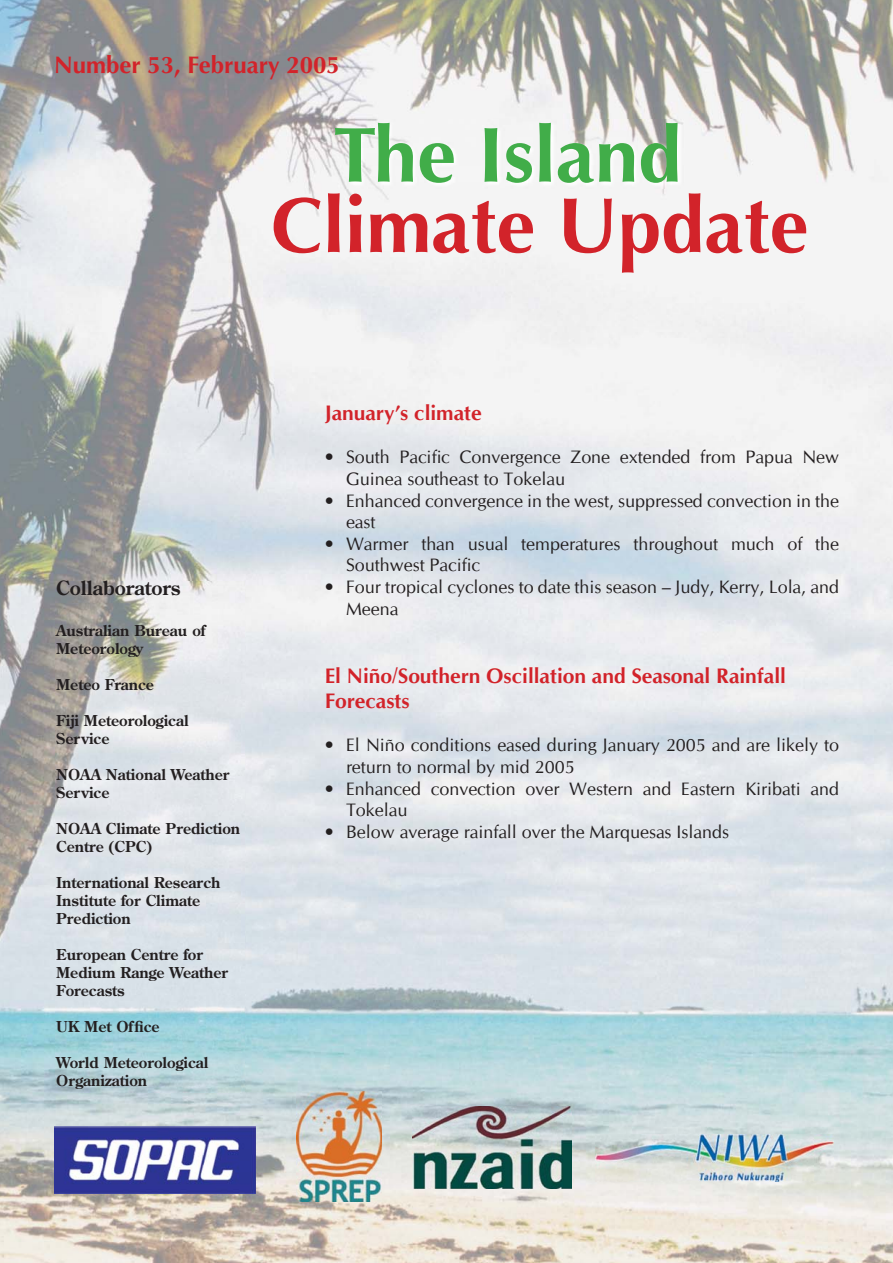
<style>
.page{position:relative;width:893px;height:1263px;background:#fff}
.page>*{position:absolute;margin:0;border:0;box-sizing:border-box;transform-origin:0 0}
.t1{font:700 78px "Optima";color:#d2232a}
.t2{font:700 78px "Optima";color:#41ad49}
.t3{font:700 24px "Optima";color:#d2232a}
.t4{font:700 21px/25.2px "CG Omega";color:#d2232a}
.t5{font:700 19.5px "Century Old Style Std";color:#231f20}
.t6{font:18px/21.6px "CG Omega";color:#231f20}
.t7{font:700 15px/18px "Century Old Style Std";color:#231f20}
</style>
<div class="page">
<img style="left:0;top:0;width:892px;height:1263px">
<img style="left:332px;top:120px;width:352px;height:69px">
<img style="left:56px;top:581px;width:188px;height:511px">
<img style="left:595px;top:1135px;width:238px;height:46px">
<img style="left:412px;top:1106px;width:159px;height:82px">
<img style="left:297px;top:1091px;width:85px;height:111px">
<img style="left:54px;top:1127px;width:201px;height:66px">
<h2 class="t3" style="left:54px;top:54px;width:287px">Number 53, February 2005</h2>
<h1 class="t2" style="left:333px;top:123px;width:350px">The Island</h1>
<h1 class="t1" style="left:271px;top:193px;width:539px">Climate Update</h1>
<p class="t5" style="left:56px;top:579px;width:126px">Collaborators</p>
<p class="t7" style="left:56px;top:623px;width:151px">Australian Bureau of<br>Meteorology</p>
<p class="t7" style="left:56px;top:677px;width:99px">Meteo France</p>
<p class="t7" style="left:56px;top:713px;width:134px">Fiji Meteorological<br>Service</p>
<p class="t7" style="left:56px;top:767px;width:175px">NOAA National Weather<br>Service</p>
<p class="t7" style="left:56px;top:821px;width:185px">NOAA Climate Prediction<br>Centre (CPC)</p>
<p class="t7" style="left:56px;top:875px;width:166px">International Research<br>Institute for Climate<br>Prediction</p>
<p class="t7" style="left:56px;top:947px;width:173px">European Centre for<br>Medium Range Weather<br>Forecasts</p>
<p class="t7" style="left:56px;top:1019px;width:105px">UK Met Office</p>
<p class="t7" style="left:56px;top:1055px;width:154px">World Meteorological<br>Organization</p>
<p class="t4" style="left:325px;top:400px;width:158px">January’s climate</p>
<p class="t6" style="left:346px;top:446px;width:494px;text-indent:-21px">• South Pacific Convergence Zone extended from Papua New<br>Guinea southeast to Tokelau</p>
<p class="t6" style="left:346px;top:490px;width:494px;text-indent:-21px">• Enhanced convergence in the west, suppressed convection in the east</p>
<p class="t6" style="left:346px;top:533px;width:494px;text-indent:-21px">• Warmer than usual temperatures throughout much of the<br>Southwest Pacific</p>
<p class="t6" style="left:346px;top:576px;width:494px;text-indent:-21px">• Four tropical cyclones to date this season – Judy, Kerry, Lola, and<br>Meena</p>
<p class="t4" style="left:325px;top:663px;width:462px">El Niño/Southern Oscillation and Seasonal Rainfall<br>Forecasts</p>
<p class="t6" style="left:346px;top:734px;width:494px;text-indent:-21px">• El Niño conditions eased during January 2005 and are likely to return to normal by mid 2005</p>
<p class="t6" style="left:346px;top:778px;width:494px;text-indent:-21px">• Enhanced convection over Western and Eastern Kiribati and<br>Tokelau</p>
<p class="t6" style="left:325px;top:821px;width:406px">• Below average rainfall over the Marquesas Islands</p>
</div>
